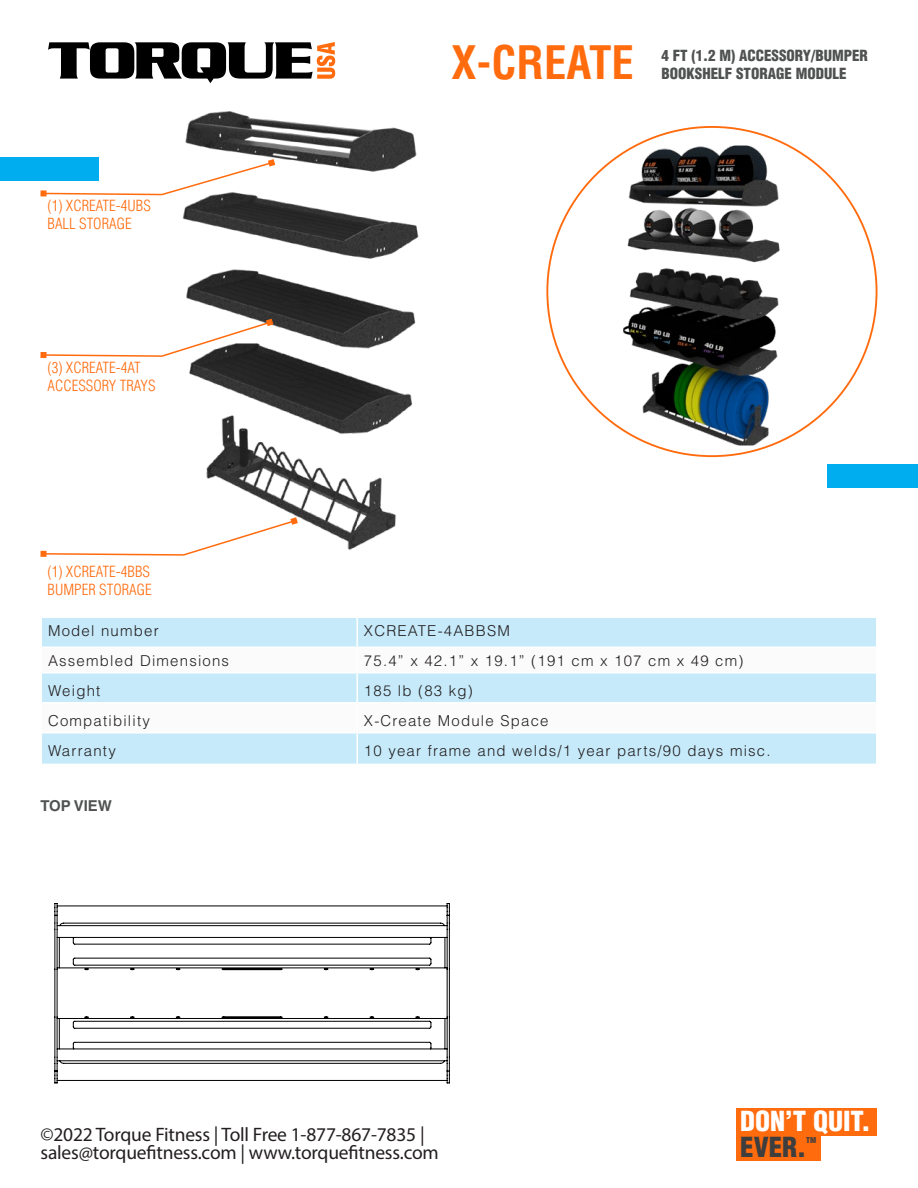
<style>
.page{position:relative;width:918px;height:1188px;background:#fff}
.page>*{position:absolute;margin:0;border:0;box-sizing:border-box;transform-origin:0 0}
.t1{font:700 condensed 45px "Helvetica LT Std";color:#ff6b0d}
.t2{font:900 condensed 27px "Helvetica LT Std";color:#fff}
.t3{font:900 condensed 27px "Helvetica LT Std";color:#3e3e3f}
.t4{font:19.5px/18px "Myriad Pro";letter-spacing:-.01em;color:#231f20}
.Text_left{font:300 15px "Helvetica LT Std";letter-spacing:.08em;color:#231f20}
.Features_heading{font:300 condensed 15px "Helvetica LT Std";color:#ff6b0d}
.t5{font:900 condensed 15px/18px "Helvetica LT Std";color:#505252}
.t6{font:700 15px "Helvetica LT Std";color:#505252}
.t7{font:900 condensed 7.8px "Helvetica LT Std";color:#3e3e3f}
</style>
<div class="page">
<img style="left:182px;top:112px;width:237px;height:438px">
<img style="left:548px;top:146px;width:329px;height:299px">
<div style="left:827px;top:464px;width:91px;height:24px;background:#00aeef"></div>
<div style="left:0;top:157px;width:99px;height:23px;background:#00aeef"></div>
<svg style="left:48px;top:42px;width:287px;height:41px"></svg>
<div style="left:736px;top:1108px;width:141px;height:28px;background:#ff6b0d"></div>
<div style="left:736px;top:1132px;width:84px;height:28px;background:#ff6b0d"></div>
<div style="left:42px;top:618px;width:834px;height:146px;background:#c6eafa"></div>
<svg style="left:42px;top:648px;width:834px;height:84px"></svg>
<hr style="left:356px;top:618px;width:2px;height:28px;background:#fff">
<hr style="left:40px;top:646px;width:317px;height:2px;background:#fff">
<hr style="left:357px;top:646px;width:521px;height:2px;background:#fff">
<hr style="left:356px;top:648px;width:2px;height:24px;background:#fff">
<hr style="left:40px;top:672px;width:317px;height:2px;background:#fff">
<hr style="left:357px;top:672px;width:521px;height:2px;background:#fff">
<hr style="left:356px;top:674px;width:2px;height:28px;background:#fff">
<hr style="left:40px;top:702px;width:317px;height:2px;background:#fff">
<hr style="left:357px;top:702px;width:521px;height:2px;background:#fff">
<hr style="left:356px;top:704px;width:2px;height:28px;background:#fff">
<hr style="left:40px;top:732px;width:317px;height:2px;background:#fff">
<hr style="left:357px;top:732px;width:521px;height:2px;background:#fff">
<hr style="left:356px;top:734px;width:2px;height:30px;background:#fff">
<div style="left:40px;top:352px;width:7px;height:6px;background:#ff6b0d"></div>
<svg style="left:46px;top:319px;width:227px;height:39px"></svg>
<div style="left:40px;top:190px;width:7px;height:6px;background:#ff6b0d"></div>
<svg style="left:42px;top:159px;width:233px;height:37px"></svg>
<div style="left:40px;top:551px;width:7px;height:6px;background:#ff6b0d"></div>
<svg style="left:42px;top:517px;width:256px;height:39px"></svg>
<svg style="left:54px;top:903px;width:396px;height:180px"></svg>
<p class="Features_heading" style="left:48px;top:196px;width:105px">(1) XCREATE-4UBS</p>
<p class="Features_heading" style="left:48px;top:214px;width:86px">BALL STORAGE</p>
<p class="Features_heading" style="left:48px;top:358px;width:95px">(3) XCREATE-4AT</p>
<p class="Features_heading" style="left:48px;top:376px;width:110px">ACCESSORY TRAYS</p>
<p class="Features_heading" style="left:48px;top:562px;width:104px">(1) XCREATE-4BBS</p>
<p class="Features_heading" style="left:48px;top:580px;width:106px">BUMPER STORAGE</p>
<h1 class="t1" style="left:452px;top:34px;width:184px">X-CREATE</h1>
<p class="t5" style="left:662px;top:46px;width:208px">4 FT (1.2 M) ACCESSORY/BUMPER<br>BOOKSHELF STORAGE MODULE</p>
<p class="Text_left" style="left:48px;top:621px;width:112px">Model number</p>
<p class="Text_left" style="left:364px;top:621px;width:147px">XCREATE-4ABBSM</p>
<p class="Text_left" style="left:48px;top:651px;width:183px">Assembled Dimensions</p>
<p class="Text_left" style="left:364px;top:651px;width:381px">75.4” x 42.1” x 19.1” (191 cm x 107 cm x 49 cm)</p>
<p class="Text_left" style="left:48px;top:681px;width:54px">Weight</p>
<p class="Text_left" style="left:364px;top:681px;width:110px">185 lb (83 kg)</p>
<p class="Text_left" style="left:48px;top:711px;width:103px">Compatibility</p>
<p class="Text_left" style="left:364px;top:711px;width:186px">X-Create Module Space</p>
<p class="Text_left" style="left:48px;top:741px;width:69px">Warranty</p>
<p class="Text_left" style="left:364px;top:741px;width:408px">10 year frame and welds/1 year parts/90 days misc.</p>
<p class="t6" style="left:40px;top:796px;width:73px">TOP VIEW</p>
<h3 class="t4" style="left:40px;top:1125px;width:400px">©2022 Torque Fitness | Toll Free 1-877-867-7835 | sales@torquefitness.com | www.torquefitness.com</h3>
<h2 class="t2" style="left:740px;top:1104px;width:132px">DON’T QUIT.</h2>
<h2 class="t3" style="left:740px;top:1130px;width:68px">EVER.</h2>
<p class="t7" style="left:806px;top:1135px;width:12px">TM</p>
</div>
